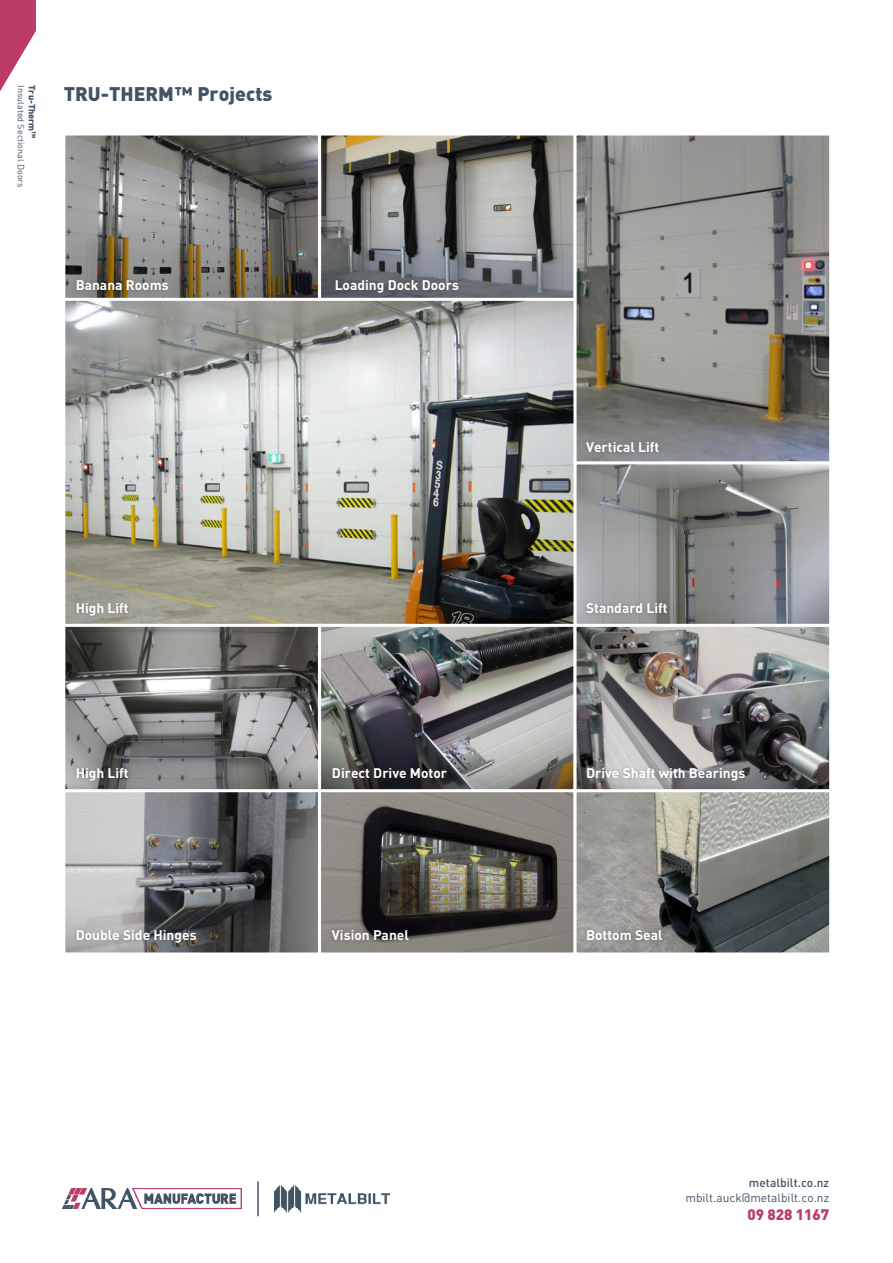
<style>
.page{position:relative;width:893px;height:1263px;background:#fff}
.page>*{position:absolute;margin:0;border:0;box-sizing:border-box;transform-origin:0 0}
.t1{font:900 19.5px "DIN";color:#435364}
.t2{font:900 15px "DIN";color:#bc3c65}
.t3{font:700 13.8px "DIN";color:#fff}
.t4{font:12px "DIN";color:#435364}
.t5{font:500 12px "DIN";color:#435364}
.t6{font:9px/10.8px "DIN";color:#435364}
.s1{font-weight:900}
</style>
<div class="page">
<img style="left:66px;top:792px;width:762px;height:159px">
<div style="left:318px;top:787px;width:259px;height:168px;border:3px solid #fff"></div>
<div style="left:573px;top:787px;width:259px;height:168px;border:3px solid #fff"></div>
<img style="left:62px;top:1189px;width:179px;height:20px">
<hr style="left:257px;top:1181px;width:2px;height:35px;background:#435364">
<img style="left:275px;top:1186px;width:114px;height:26px">
<svg style="left:0;top:0;width:36px;height:91px"></svg>
<div style="left:62px;top:787px;width:259px;height:168px;border:3px solid #fff"></div>
<img style="left:66px;top:301px;width:507px;height:323px">
<img style="left:66px;top:136px;width:507px;height:161px">
<div style="left:62px;top:132px;width:259px;height:169px;border:3px solid #fff"></div>
<img style="left:66px;top:628px;width:762px;height:160px">
<div style="left:62px;top:624px;width:259px;height:168px;border:3px solid #fff"></div>
<div style="left:318px;top:132px;width:259px;height:169px;border:3px solid #fff"></div>
<div style="left:318px;top:624px;width:259px;height:168px;border:3px solid #fff"></div>
<img style="left:577px;top:136px;width:251px;height:488px">
<div style="left:573px;top:132px;width:259px;height:333px;border:3px solid #fff"></div>
<div style="left:573px;top:461px;width:259px;height:169px;border:3px solid #fff"></div>
<div style="left:573px;top:624px;width:259px;height:168px;border:3px solid #fff"></div>
<div style="left:72px;top:277px;width:101px;height:18px;background:#231f20;opacity:.3"></div>
<div style="left:72px;top:599px;width:61px;height:21px;background:#231f20;opacity:.3"></div>
<div style="left:72px;top:764px;width:61px;height:21px;background:#231f20;opacity:.3"></div>
<div style="left:72px;top:926px;width:129px;height:21px;background:#231f20;opacity:.3"></div>
<div style="left:328px;top:764px;width:123px;height:18px;background:#231f20;opacity:.3"></div>
<div style="left:328px;top:926px;width:85px;height:18px;background:#231f20;opacity:.3"></div>
<div style="left:582px;top:764px;width:167px;height:21px;background:#231f20;opacity:.3"></div>
<div style="left:582px;top:926px;width:84px;height:18px;background:#231f20;opacity:.3"></div>
<div style="left:331px;top:277px;width:132px;height:21px;background:#231f20;opacity:.3"></div>
<div style="left:582px;top:438px;width:81px;height:19px;background:#818284"></div>
<div style="left:582px;top:599px;width:90px;height:19px;background:#231f20;opacity:.3"></div>
<p class="t6" style="left:37px;top:85px;width:104px;rotate:90deg"><span class="s1">Tru-Therm</span><sup>TM<br></sup>Insulated Sectional Doors</p>
<p class="t1" style="left:64px;top:81px;width:210px">TRU-THERM™ Projects</p>
<p class="t3" style="left:76px;top:276px;width:94px">Banana Rooms</p>
<p class="t3" style="left:335px;top:276px;width:126px">Loading Dock Doors</p>
<p class="t3" style="left:76px;top:599px;width:55px">High Lift</p>
<p class="t3" style="left:76px;top:764px;width:55px">High Lift</p>
<p class="t3" style="left:76px;top:926px;width:122px">Double Side Hinges</p>
<p class="t3" style="left:332px;top:764px;width:117px">Direct Drive Motor</p>
<p class="t3" style="left:332px;top:926px;width:78px">Vision Panel</p>
<p class="t3" style="left:586px;top:438px;width:75px">Vertical Lift</p>
<p class="t3" style="left:586px;top:599px;width:83px">Standard Lift</p>
<p class="t3" style="left:586px;top:764px;width:161px">Drive Shaft with Bearings</p>
<p class="t3" style="left:586px;top:926px;width:78px">Bottom Seal</p>
<p class="t5" style="left:749px;top:1175px;width:82px">metalbilt.co.nz</p>
<p class="t4" style="left:685px;top:1190px;width:145px">mbilt.auck@metalbilt.co.nz</p>
<p class="t2" style="left:747px;top:1204px;width:83px">09 828 1167</p>
</div>
